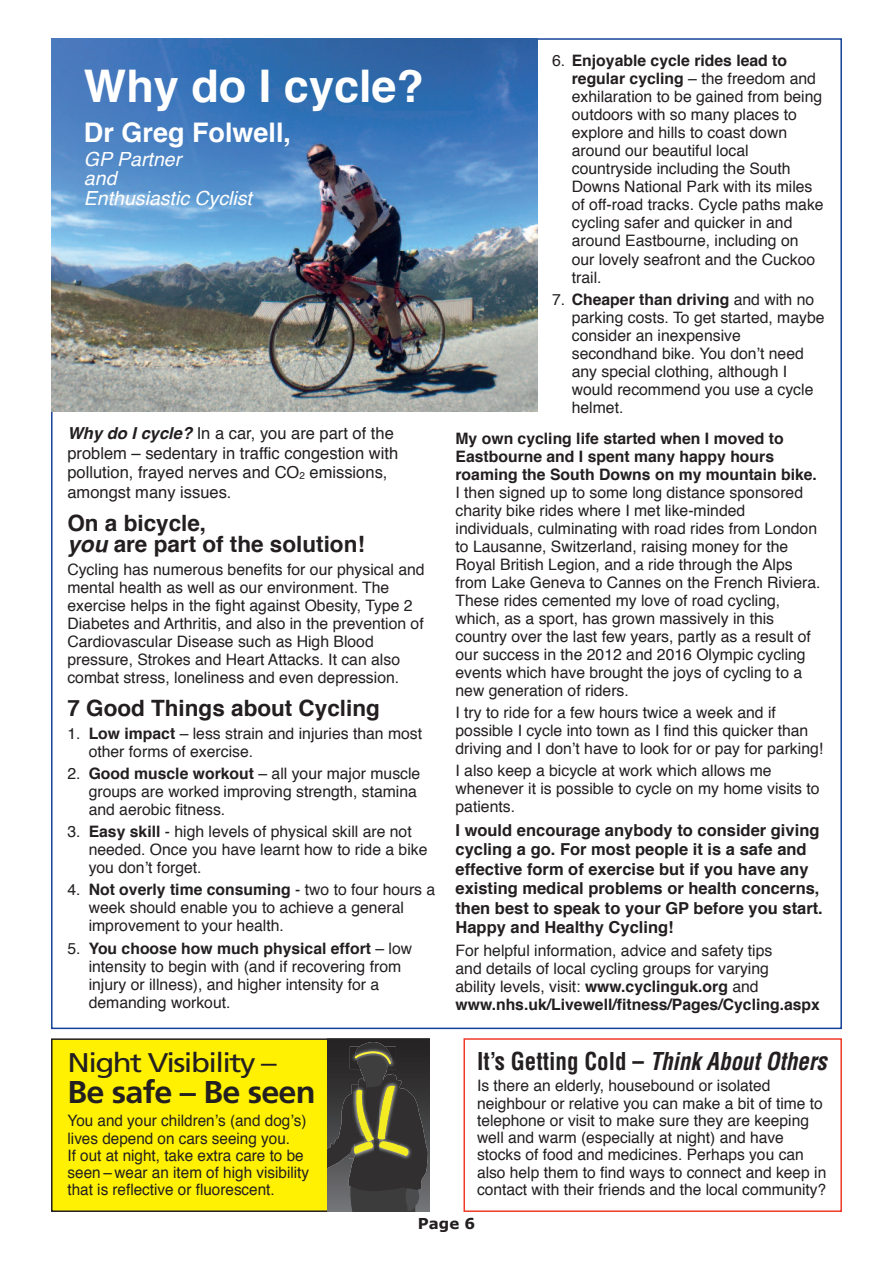
<style>
.page{position:relative;width:893px;height:1263px;background:#fff}
.page>*{position:absolute;margin:0;border:0;box-sizing:border-box;transform-origin:0 0}
.t1{font:700 45px "Helvetica";color:#fff}
.t2{font:700 31.5px "Frutiger";letter-spacing:-.025em;color:#231f20}
.t3{font:27px "Frutiger";letter-spacing:-.05em;color:#231f20;scale:1.15 1}
.t4{font:700 27px "Helvetica";color:#fff}
.t5{font:700 condensed 24px "Helvetica";color:#231f20;scale:.96 1}
.t6{font:700 22.5px/21px "Helvetica";color:#231f20}
.t7{font:italic 19.5px/19.5px "Helvetica";color:#fff}
.t8{font:700 16.5px/19.5px "Helvetica";color:#231f20}
.t9{font:16.5px/19.5px "Helvetica";color:#231f20}
.t10{font:15.75px/18px "Helvetica";color:#231f20}
.t11{font:700 15.75px/18px "Helvetica";color:#231f20}
.t12{font:700 15px "Verdana";color:#231f20}
.s1{font-weight:700;font-style:italic}
.s2{font-size:9.9px}
.s3{font-style:italic}
.s4{font-weight:700}
</style>
<div class="page">
<div style="left:463px;top:1038px;width:379px;height:174px;border:2px solid #ef3a28"></div>
<img style="left:51px;top:38px;width:486px;height:374px">
<div style="left:52px;top:1039px;width:377px;height:172px;background:#fff101"></div>
<div style="left:51px;top:1038px;width:378px;height:174px;border:2px solid #231f20"></div>
<svg style="left:327px;top:1038px;width:102px;height:174px;background:#48473a"></svg>
<h1 class="t1" style="left:84px;top:67px;width:342px">Why do I cycle?</h1>
<h3 class="t4" style="left:84px;top:121px;width:209px">Dr Greg Folwell,</h3>
<p class="t7" style="left:84px;top:151px;width:169px">GP Partner<br>and<br>Enthusiastic Cyclist</p>
<p class="t9" style="left:67px;top:425px;width:332px"><span class="s1">Why do I cycle?</span> In a car, you are part of the problem – sedentary in traffic congestion with pollution, frayed nerves and CO<span class="s2">2</span> emissions, amongst many issues.</p>
<h3 class="t6" style="left:67px;top:515px;width:299px">On a bicycle,<br><span class="s3">you</span> are part of the solution!</h3>
<p class="t10" style="left:67px;top:561px;width:359px">Cycling has numerous benefits for our physical and mental health as well as our environment. The exercise helps in the fight against Obesity, Type 2<br>Diabetes and Arthritis, and also in the prevention of Cardiovascular Disease such as High Blood pressure, Strokes and Heart Attacks. It can also combat stress, loneliness and even depression.</p>
<h3 class="t6" style="left:67px;top:700px;width:314px">7 Good Things about Cycling</h3>
<p class="t10" style="left:89px;top:725px;width:335px;text-indent:-21px">1. <span class="s4">Low impact</span> – less strain and injuries than most other forms of exercise.</p>
<p class="t10" style="left:89px;top:765px;width:333px;text-indent:-21px">2. <span class="s4">Good muscle workout</span> – all your major muscle groups are worked improving strength, stamina and aerobic fitness.</p>
<p class="t10" style="left:89px;top:824px;width:340px;text-indent:-21px">3. <span class="s4">Easy skill</span> - high levels of physical skill are not needed. Once you have learnt how to ride a bike you don’t forget.</p>
<p class="t10" style="left:89px;top:882px;width:348px;text-indent:-21px">4. <span class="s4">Not overly time consuming</span> - two to four hours a week should enable you to achieve a general improvement to your health.</p>
<p class="t10" style="left:89px;top:940px;width:325px;text-indent:-21px">5. <span class="s4">You choose how much physical effort</span> – low intensity to begin with (and if recovering from injury or illness), and higher intensity for a demanding workout.</p>
<h3 class="t3" style="left:68px;top:1052px;width:183px">Night Visibility –</h3>
<h2 class="t2" style="left:68px;top:1080px;width:250px">Be safe – Be seen</h2>
<p class="t10" style="left:68px;top:1113px;width:243px;line-height:17.2px">You and your children’s (and dog’s) lives depend on cars seeing you.<br>If out at night, take extra care to be seen – wear an item of high visibility that is reflective or fluorescent.</p>
<p class="t10" style="left:572px;top:53px;width:253px;text-indent:-20px">6. <span class="s4">Enjoyable cycle rides lead to regular cycling</span> – the freedom and exhilaration to be gained from being outdoors with so many places to explore and hills to coast down around our beautiful local countryside including the South<br>Downs National Park with its miles of off-road tracks. Cycle paths make cycling safer and quicker in and around Eastbourne, including on our lovely seafront and the Cuckoo trail.</p>
<p class="t10" style="left:572px;top:291px;width:254px;text-indent:-20px">7. <span class="s4">Cheaper than driving</span> and with no parking costs. To get started, maybe consider an inexpensive secondhand bike. You don’t need any special clothing, although I would recommend you use a cycle helmet.</p>
<p class="t11" style="left:455px;top:430px;width:363px">My own cycling life started when I moved to<br>Eastbourne and I spent many happy hours roaming the South Downs on my mountain bike.</p>
<p class="t10" style="left:455px;top:484px;width:367px">I then signed up to some long distance sponsored charity bike rides where I met like-minded individuals, culminating with road rides from London to Lausanne, Switzerland, raising money for the Royal British Legion, and a ride through the Alps from Lake Geneva to Cannes on the French Riviera.<br>These rides cemented my love of road cycling, which, as a sport, has grown massively in this country over the last few years, partly as a result of our success in the 2012 and 2016 Olympic cycling events which have brought the joys of cycling to a new generation of riders.</p>
<p class="t10" style="left:455px;top:704px;width:369px">I try to ride for a few hours twice a week and if possible I cycle into town as I find this quicker than driving and I don’t have to look for or pay for parking!</p>
<p class="t10" style="left:455px;top:763px;width:366px">I also keep a bicycle at work which allows me whenever it is possible to cycle on my home visits to patients.</p>
<p class="t8" style="left:455px;top:822px;width:369px">I would encourage anybody to consider giving cycling a go. For most people it is a safe and effective form of exercise but if you have any existing medical problems or health concerns, then best to speak to your GP before you start.<br>Happy and Healthy Cycling!</p>
<p class="t10" style="left:455px;top:942px;width:366px">For helpful information, advice and safety tips<br>and details of local cycling groups for varying<br>ability levels, visit: <span class="s4">www.cyclinguk.org</span> and <span class="s4">www.nhs.uk/Livewell/fitness/Pages/Cycling.aspx</span></p>
<h3 class="t5" style="left:477px;top:1047px;width:366px">It’s Getting Cold – <span class="s3">Think About Others</span></h3>
<p class="t10" style="left:477px;top:1078px;width:351px;line-height:17.2px">Is there an elderly, housebound or isolated neighbour or relative you can make a bit of time to telephone or visit to make sure they are keeping well and warm (especially at night) and have stocks of food and medicines. Perhaps you can also help them to find ways to connect and keep in contact with their friends and the local community?</p>
<p class="t12" style="left:418px;top:1214px;width:59px">Page 6</p>
</div>
